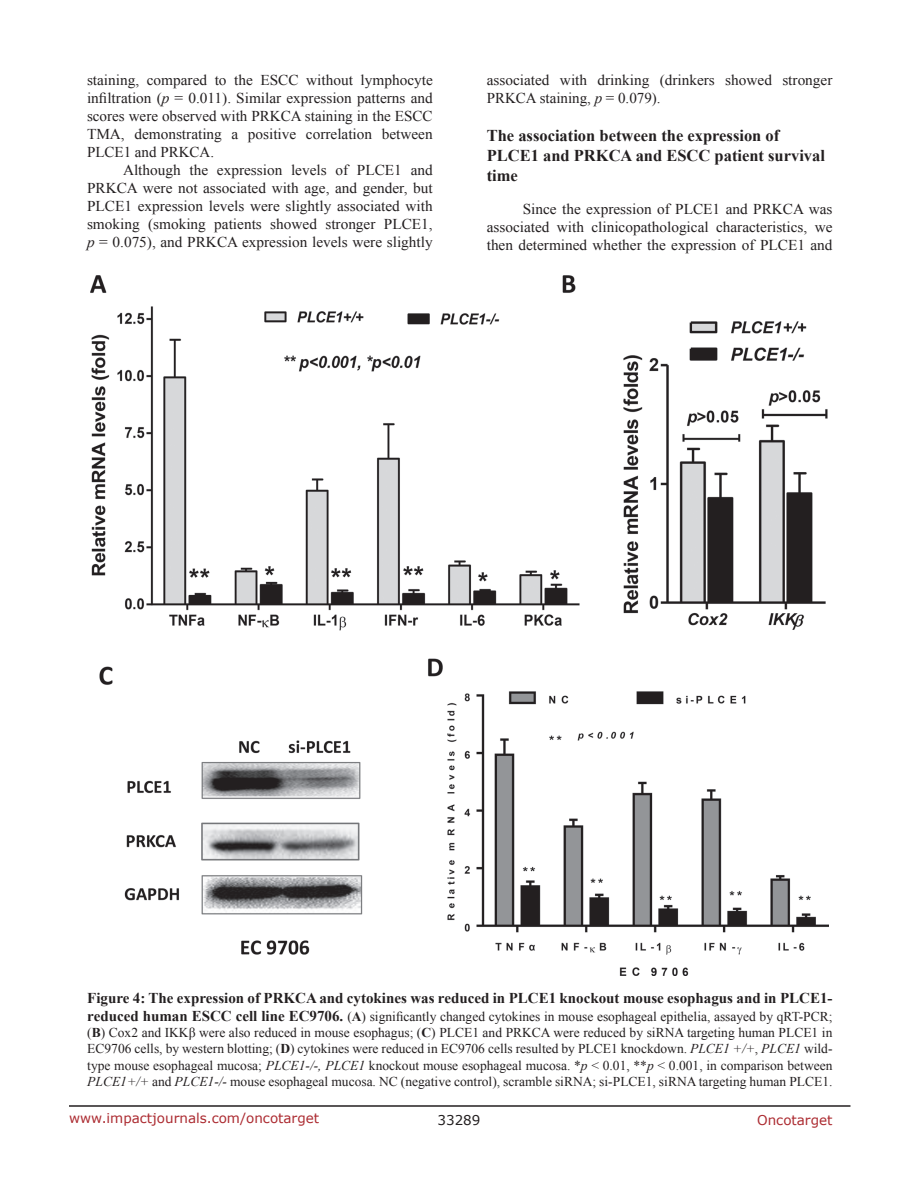
<style>
.page{position:relative;width:918px;height:1188px;background:#fff}
.page>*{position:absolute;margin:0;border:0;box-sizing:border-box;transform-origin:0 0}
.SubHeading_middle{font:700 16.5px/19.8px "Times New Roman";color:#231f20}
.BodyText{font:15px/18px "Times New Roman";color:#231f20;text-align:justify}
.FigureText{font:700 15px "Times New Roman";color:#231f20}
.FigureText-2{font:13.5px/16.2px "Times New Roman";color:#231f20;text-align:justify}
.t1{font:13.5px "Verdana";color:#ac2b31}
.t2{font:13.5px "Verdana";color:#231f20}
.s1{font-style:italic}
.s2{font-weight:700;font-size:15px}
.s3{font-weight:700}
</style>
<div class="page">
<hr style="left:69px;top:1105px;width:781px;height:2px;background:#231f20">
<img style="left:91px;top:276px;width:738px;height:699px">
<p class="BodyText" style="left:87px;top:71px;width:347px">staining, compared to the ESCC without lymphocyte infiltration (<span class="s1">p</span> = 0.011). Similar expression patterns and scores were observed with PRKCA staining in the ESCC TMA, demonstrating a positive correlation between PLCE1 and PRKCA.</p>
<p class="BodyText" style="left:87px;top:161px;width:347px;text-indent:36px">Although the expression levels of PLCE1 and PRKCA were not associated with age, and gender, but PLCE1 expression levels were slightly associated with smoking (smoking patients showed stronger PLCE1, <span class="s1">p</span> = 0.075), and PRKCA expression levels were slightly</p>
<p class="BodyText" style="left:487px;top:71px;width:347px">associated with drinking (drinkers showed stronger<br>PRKCA staining, <span class="s1">p</span> = 0.079).</p>
<p class="SubHeading_middle" style="left:487px;top:125px;width:340px">The association between the expression of<br>PLCE1 and PRKCA and ESCC patient survival time</p>
<p class="BodyText" style="left:487px;top:200px;width:347px;text-indent:36px">Since the expression of PLCE1 and PRKCA was associated with clinicopathological characteristics, we then determined whether the expression of PLCE1 and</p>
<p class="FigureText" style="left:87px;top:988px;width:747px">Figure 4: The expression of PRKCA and cytokines was reduced in PLCE1 knockout mouse esophagus and in PLCE1-</p>
<p class="FigureText-2" style="left:87px;top:1008px;width:747px"><span class="s2">reduced human ESCC cell line EC9706.</span> (<span class="s3">A</span>) significantly changed cytokines in mouse esophageal epithelia, assayed by qRT-PCR; (<span class="s3">B</span>) Cox2 and IKKβ were also reduced in mouse esophagus; (<span class="s3">C</span>) PLCE1 and PRKCA were reduced by siRNA targeting human PLCE1 in EC9706 cells, by western blotting; (<span class="s3">D</span>) cytokines were reduced in EC9706 cells resulted by PLCE1 knockdown. <span class="s1">PLCE1 +/+</span>, <span class="s1">PLCE1</span> wild&shy;type mouse esophageal mucosa; <span class="s1">PLCE1-/-, PLCE1</span> knockout mouse esophageal mucosa. *<span class="s1">p</span> &lt; 0.01, **<span class="s1">p</span> &lt; 0.001, in comparison between <span class="s1">PLCE1+/+</span> and <span class="s1">PLCE1-/-</span> mouse esophageal mucosa. NC (negative control), scramble siRNA; si-PLCE1, siRNA targeting human PLCE1.</p>
<p class="t1" style="left:69px;top:1109px;width:252px">www.impactjournals.com/oncotarget</p>
<p class="t2" style="left:438px;top:1111px;width:44px">33289</p>
<p class="t1" style="left:757px;top:1111px;width:77px">Oncotarget</p>
</div>
